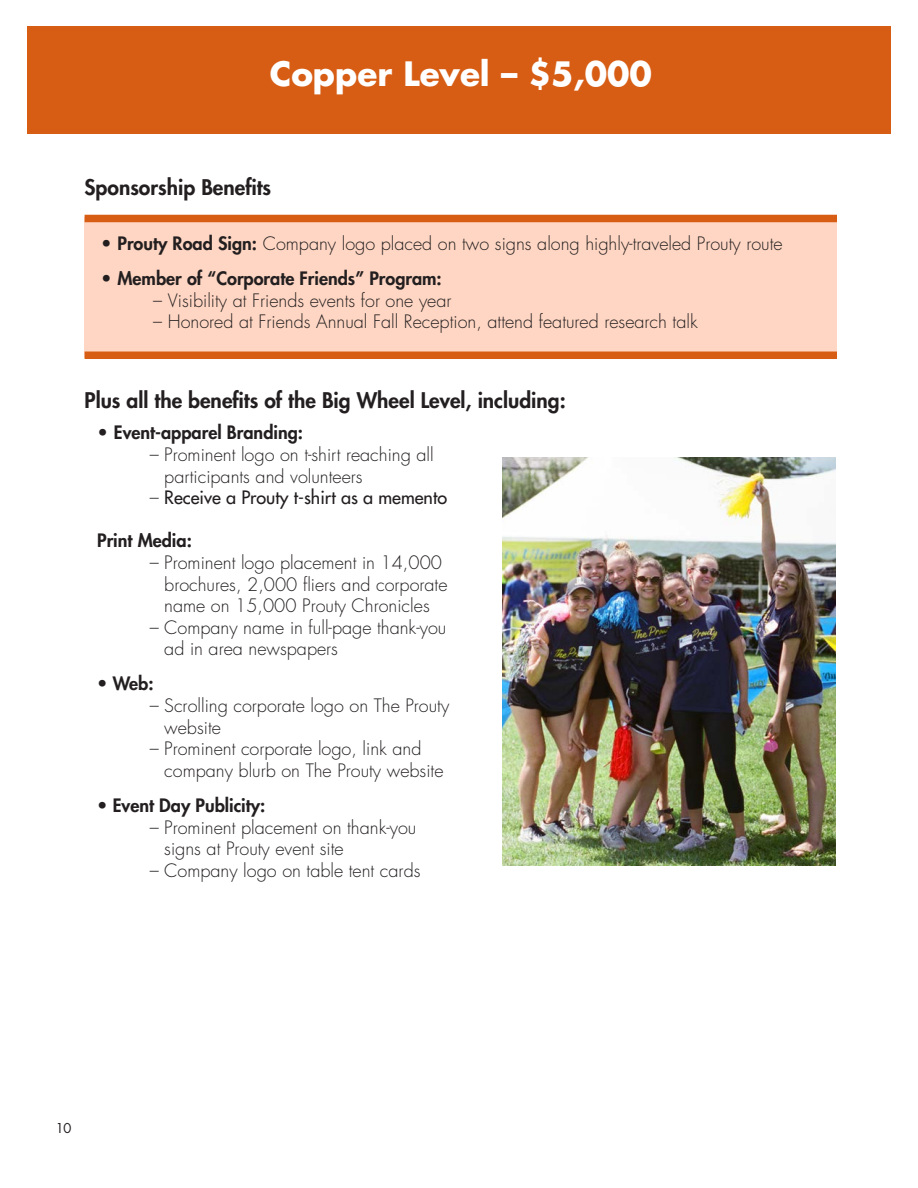
<style>
.page{position:relative;width:918px;height:1188px;background:#fff}
.page>*{position:absolute;margin:0;border:0;box-sizing:border-box;transform-origin:0 0}
.t1{font:700 32.7px "Futura Std";color:#fff}
.t2{font:800 21px "Futura Std";color:#231f20}
.t3{font:300 18px/21.6px "Futura Std";color:#231f20}
.t4{font:800 18px "Futura Std";color:#231f20}
.t5{font:500 18px "Futura Std";color:#231f20}
.t6{font:15px "Futura PT";color:#231f20}
.s1{font-weight:800}
.s2{font-weight:300}
</style>
<div class="page">
<div style="left:85px;top:217px;width:752px;height:140px;background:#ffd6c3"></div>
<div style="left:27px;top:26px;width:864px;height:108px;background:#d75d14"></div>
<div style="left:85px;top:215px;width:752px;height:7px;background:#d75d14"></div>
<div style="left:85px;top:352px;width:752px;height:7px;background:#d75d14"></div>
<img style="left:502px;top:458px;width:334px;height:407px">
<p class="t1" style="left:270px;top:52px;width:384px">Copper Level – $5,000</p>
<p class="t2" style="left:85px;top:174px;width:188px">Sponsorship Benefits</p>
<p class="t3" style="left:101px;top:233px;width:683px">• <span class="s1">Prouty Road Sign:</span> Company logo placed on two signs along highly-traveled Prouty route</p>
<p class="t4" style="left:101px;top:267px;width:343px"><span class="s2">•</span> Member of “Corporate Friends” Program:</p>
<p class="t3" style="left:153px;top:290px;width:300px">– Visibility at Friends events for one year</p>
<p class="t3" style="left:153px;top:311px;width:546px">– Honored at Friends Annual Fall Reception, attend featured research talk</p>
<p class="t2" style="left:85px;top:387px;width:483px">Plus all the benefits of the Big Wheel Level, including:</p>
<p class="t4" style="left:97px;top:421px;width:207px"><span class="s2">•</span> Event-apparel Branding:</p>
<p class="t3" style="left:164px;top:444px;width:271px;text-indent:-15px">– Prominent logo on t-shirt reaching all participants and volunteers</p>
<p class="t5" style="left:150px;top:486px;width:299px"><span class="s2">–</span> Receive a Prouty t-shirt as a memento</p>
<p class="t4" style="left:97px;top:529px;width:96px">Print Media:</p>
<p class="t3" style="left:164px;top:552px;width:285px;text-indent:-15px">– Prominent logo placement in 14,000 brochures, 2,000 fliers and corporate name on 15,000 Prouty Chronicles</p>
<p class="t3" style="left:164px;top:617px;width:284px;text-indent:-15px">– Company name in full-page thank-you ad in area newspapers</p>
<p class="t4" style="left:97px;top:672px;width:58px">• Web:</p>
<p class="t3" style="left:164px;top:695px;width:287px;text-indent:-15px">– Scrolling corporate logo on The Prouty website</p>
<p class="t3" style="left:164px;top:738px;width:281px;text-indent:-15px">– Prominent corporate logo, link and company blurb on The Prouty website</p>
<p class="t4" style="left:97px;top:794px;width:170px">• Event Day Publicity:</p>
<p class="t3" style="left:164px;top:817px;width:254px;text-indent:-15px">– Prominent placement on thank-you signs at Prouty event site</p>
<p class="t3" style="left:150px;top:860px;width:272px">– Company logo on table tent cards</p>
<p class="t6" style="left:56px;top:1119px;width:18px">10</p>
</div>
